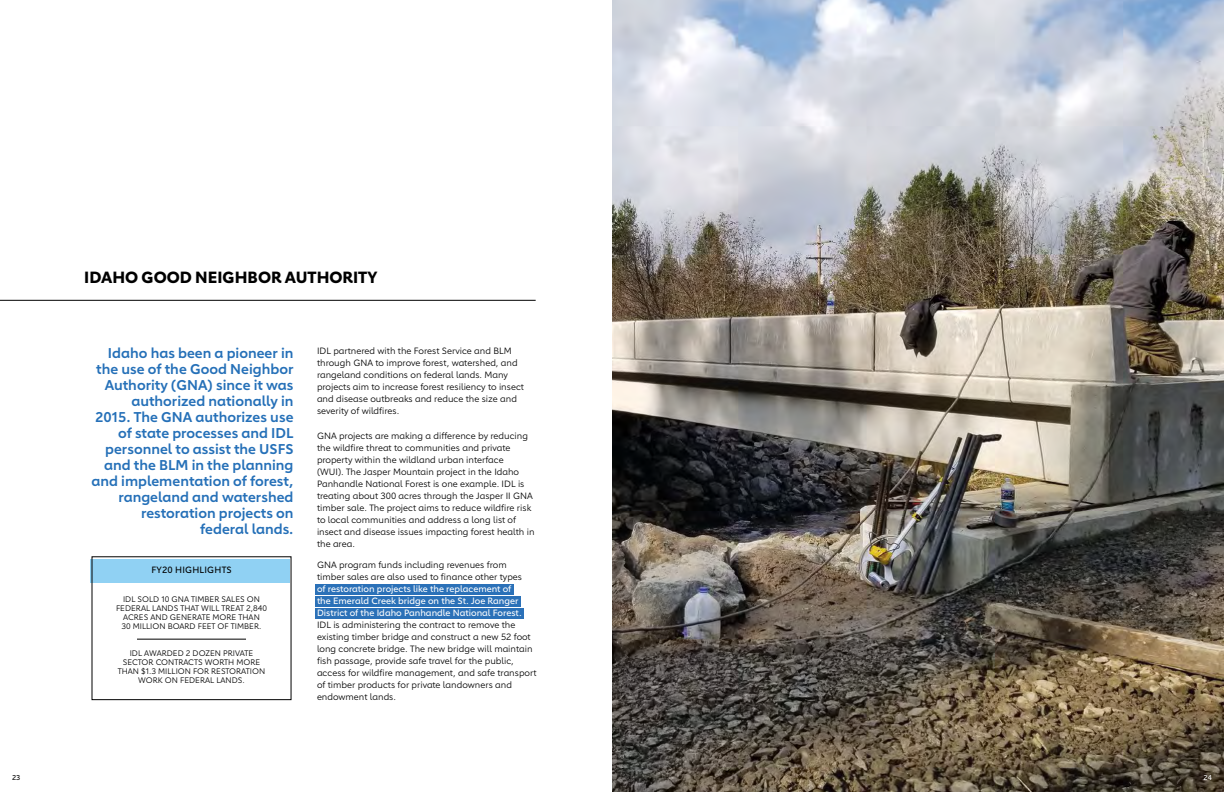
<style>
.page{position:relative;width:1224px;height:792px;background:#fff}
.page>*{position:absolute;margin:0;border:0;box-sizing:border-box;transform-origin:0 0}
.t1{font:700 16px "Carnero";color:#000}
.t2{font:600 14px/16px "Carnero";color:#2570b8;text-align:right}
.t3{font:9px/12px "Carnero";color:#000}
.t4{font:9px/12px "Carnero";color:#fff}
.t5{font:9px "Carnero";letter-spacing:.02em;color:#000}
.t6{font:8px/9px "Carnero";color:#000;text-align:center}
.t7{font:7px "Carnero";color:#000}
.t8{font:7px "Carnero";color:#fff}
</style>
<div class="page">
<div style="left:90px;top:559px;width:199px;height:23px;background:#90d1f3"></div>
<hr style="left:137px;top:639px;width:109px;height:1px;background:#000">
<div style="left:315px;top:584px;width:199px;height:10px;background:#2b71b8"></div>
<div style="left:315px;top:596px;width:205px;height:11px;background:#2b71b8"></div>
<div style="left:315px;top:608px;width:208px;height:11px;background:#2b71b8"></div>
<hr style="left:0;top:300px;width:536px;height:1px;background:#000">
<img style="left:612px;top:0;width:612px;height:792px">
<p class="t7" style="left:12px;top:774px;width:10px">23</p>
<h1 class="t1" style="left:84px;top:268px;width:295px">IDAHO GOOD NEIGHBOR AUTHORITY</h1>
<p class="t2" style="left:92px;top:345px;width:203px">Idaho has been a pioneer in the use of the Good Neighbor<br>Authority (GNA) since it was authorized nationally in<br>2015. The GNA authorizes use of state processes and IDL personnel to assist the USFS and the BLM in the planning and implementation of forest, rangeland and watershed restoration projects on federal lands.</p>
<p class="t5" style="left:151px;top:564px;width:82px">FY20 HIGHLIGHTS</p>
<p class="t6" style="left:116px;top:595px;width:153px">IDL SOLD 10 GNA TIMBER SALES ON<br>FEDERAL LANDS THAT WILL TREAT 2,840<br>ACRES AND GENERATE MORE THAN<br>30 MILLION BOARD FEET OF TIMBER.</p>
<p class="t6" style="left:118px;top:649px;width:149px">IDL AWARDED 2 DOZEN PRIVATE<br>SECTOR CONTRACTS WORTH MORE<br>THAN $1.3 MILLION FOR RESTORATION<br>WORK ON FEDERAL LANDS.</p>
<p class="t3" style="left:317px;top:345px;width:209px">IDL partnered with the Forest Service and BLM through GNA to improve forest, watershed, and rangeland conditions on federal lands. Many projects aim to increase forest resiliency to insect and disease outbreaks and reduce the size and severity of wildfires.</p>
<p class="t3" style="left:317px;top:430px;width:219px">GNA projects are making a difference by reducing the wildfire threat to communities and private property within the wildland urban interface<br>(WUI). The Jasper Mountain project in the Idaho Panhandle National Forest is one example. IDL is treating about 300 acres through the Jasper II GNA timber sale. The project aims to reduce wildfire risk to local communities and address a long list of insect and disease issues impacting forest health in the area.</p>
<p class="t3" style="left:317px;top:559px;width:207px">GNA program funds including revenues from timber sales are also used to finance other types</p>
<p class="t4" style="left:317px;top:583px;width:206px">of restoration projects like the replacement of the Emerald Creek bridge on the St. Joe Ranger<br>District of the Idaho Panhandle National Forest.</p>
<p class="t3" style="left:317px;top:619px;width:221px">IDL is administering the contract to remove the existing timber bridge and construct a new 52 foot long concrete bridge. The new bridge will maintain fish passage, provide safe travel for the public, access for wildfire management, and safe transport of timber products for private landowners and endowment lands.</p>
<p class="t8" style="left:1204px;top:774px;width:10px">24</p>
</div>
